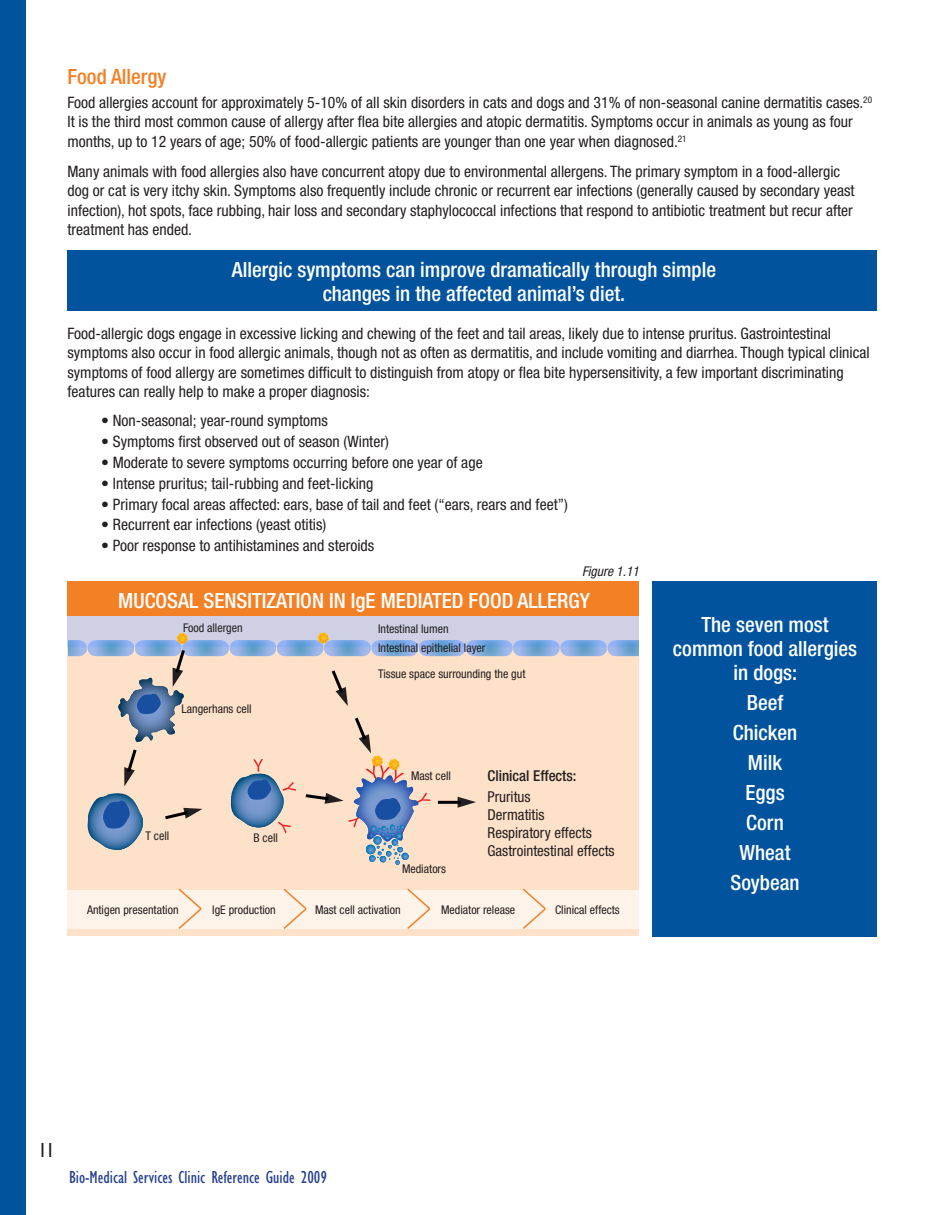
<style>
.page{position:relative;width:945px;height:1215px;background:#fff}
.page>*{position:absolute;margin:0;border:0;box-sizing:border-box;transform-origin:0 0}
.t1{font:500 condensed 21px/24px "Helvetica Neue";color:#fff;text-align:center}
.sub_subhead{font:500 condensed 21px "Helvetica Neue";color:#f48026}
.t2{font:condensed 21px "Gill Sans Std";color:#231f20}
.t3{font:condensed 18px "Gill Sans Std";color:#253f8e}
.sub_subhead-2{font:condensed 15.75px/19.5px "Helvetica Neue";color:#231f20}
.sub_subhead-3{font:condensed 15px "Helvetica Neue";color:#231f20}
.sub_subhead-4{font:500 condensed 15px "Helvetica Neue";color:#231f20}
.t4{font:italic condensed 13.5px "Helvetica Neue";color:#231f20}
.sub_subhead-5{font:condensed 12px "Helvetica Neue";color:#231f20}
</style>
<div class="page">
<div style="left:0;top:0;width:26px;height:1215px;background:#01539e"></div>
<div style="left:68px;top:615px;width:571px;height:32px;background:#d0d0e5"></div>
<div style="left:652px;top:581px;width:226px;height:355px;background:#01539e"></div>
<div style="left:68px;top:647px;width:571px;height:289px;background:#fee1c9"></div>
<svg style="left:68px;top:640px;width:19px;height:16px"></svg>
<svg style="left:88px;top:640px;width:46px;height:16px"></svg>
<svg style="left:182px;top:640px;width:47px;height:16px"></svg>
<svg style="left:229px;top:640px;width:47px;height:16px"></svg>
<svg style="left:277px;top:640px;width:47px;height:16px"></svg>
<svg style="left:324px;top:640px;width:47px;height:16px"></svg>
<svg style="left:371px;top:640px;width:47px;height:16px"></svg>
<svg style="left:419px;top:640px;width:46px;height:16px"></svg>
<svg style="left:466px;top:640px;width:46px;height:16px"></svg>
<svg style="left:88px;top:793px;width:55px;height:57px"></svg>
<svg style="left:231px;top:759px;width:65px;height:75px"></svg>
<svg style="left:317px;top:632px;width:12px;height:12px"></svg>
<svg style="left:117px;top:633px;width:71px;height:153px"></svg>
<svg style="left:165px;top:808px;width:37px;height:12px"></svg>
<svg style="left:331px;top:670px;width:17px;height:36px"></svg>
<svg style="left:305px;top:717px;width:126px;height:148px"></svg>
<div style="left:68px;top:890px;width:572px;height:39px;background:#fef3e9"></div>
<svg style="left:178px;top:888px;width:24px;height:41px"></svg>
<svg style="left:283px;top:888px;width:24px;height:41px"></svg>
<svg style="left:407px;top:888px;width:24px;height:41px"></svg>
<svg style="left:522px;top:888px;width:24px;height:41px"></svg>
<div style="left:68px;top:582px;width:571px;height:34px;background:#f48026"></div>
<svg style="left:513px;top:640px;width:47px;height:16px"></svg>
<svg style="left:560px;top:640px;width:47px;height:16px"></svg>
<svg style="left:608px;top:640px;width:31px;height:16px"></svg>
<svg style="left:458px;top:797px;width:18px;height:11px"></svg>
<hr style="left:438px;top:801px;width:23px;height:3px;background:#000">
<div style="left:67px;top:250px;width:810px;height:61px;background:#01539e"></div>
<p class="sub_subhead" style="left:68px;top:64px;width:101px">Food Allergy</p>
<p class="sub_subhead-2" style="left:68px;top:93px;width:806px">Food allergies account for approximately 5-10% of all skin disorders in cats and dogs and 31% of non-seasonal canine dermatitis cases.<sup>20<br></sup>It is the third most common cause of allergy after flea bite allergies and atopic dermatitis. Symptoms occur in animals as young as four months, up to 12 years of age; 50% of food-allergic patients are younger than one year when diagnosed.<sup>21</sup></p>
<p class="sub_subhead-2" style="left:68px;top:162px;width:789px">Many animals with food allergies also have concurrent atopy due to environmental allergens. The primary symptom in a food-allergic dog or cat is very itchy skin. Symptoms also frequently include chronic or recurrent ear infections (generally caused by secondary yeast infection), hot spots, face rubbing, hair loss and secondary staphylococcal infections that respond to antibiotic treatment but recur after treatment has ended.</p>
<p class="t1" style="left:232px;top:257px;width:486px">Allergic symptoms can improve dramatically through simple</p>
<p class="t1" style="left:323px;top:281px;width:304px">changes in the affected animal’s diet.</p>
<p class="sub_subhead-2" style="left:68px;top:324px;width:804px">Food-allergic dogs engage in excessive licking and chewing of the feet and tail areas, likely due to intense pruritus. Gastrointestinal symptoms also occur in food allergic animals, though not as often as dermatitis, and include vomiting and diarrhea. Though typical clinical symptoms of food allergy are sometimes difficult to distinguish from atopy or flea bite hypersensitivity, a few important discriminating features can really help to make a proper diagnosis:</p>
<p class="sub_subhead-2" style="left:101px;top:410px;width:228px">• Non-seasonal; year-round symptoms</p>
<p class="sub_subhead-2" style="left:101px;top:431px;width:289px">• Symptoms first observed out of season (Winter)</p>
<p class="sub_subhead-2" style="left:101px;top:452px;width:383px">• Moderate to severe symptoms occurring before one year of age</p>
<p class="sub_subhead-2" style="left:101px;top:473px;width:274px">• Intense pruritus; tail-rubbing and feet-licking</p>
<p class="sub_subhead-2" style="left:101px;top:494px;width:468px">• Primary focal areas affected: ears, base of tail and feet (“ears, rears and feet”)</p>
<p class="sub_subhead-2" style="left:101px;top:515px;width:227px">• Recurrent ear infections (yeast otitis)</p>
<p class="sub_subhead-2" style="left:101px;top:536px;width:275px">• Poor response to antihistamines and steroids</p>
<p class="t4" style="left:582px;top:564px;width:58px">Figure 1.11</p>
<p class="t1" style="left:118px;top:588px;width:473px">MUCOSAL SENSITIZATION IN IgE MEDIATED FOOD ALLERGY</p>
<p class="sub_subhead-5" style="left:183px;top:620px;width:61px">Food allergen</p>
<p class="sub_subhead-5" style="left:378px;top:622px;width:72px">Intestinal lumen</p>
<p class="sub_subhead-5" style="left:378px;top:667px;width:149px">Tissue space surrounding the gut</p>
<p class="sub_subhead-5" style="left:378px;top:641px;width:109px">Intestinal epithelial layer</p>
<p class="sub_subhead-5" style="left:182px;top:701px;width:72px">Langerhans cell</p>
<p class="sub_subhead-5" style="left:146px;top:829px;width:25px">T cell</p>
<p class="sub_subhead-5" style="left:254px;top:830px;width:26px">B cell</p>
<p class="sub_subhead-5" style="left:411px;top:769px;width:41px">Mast cell</p>
<p class="sub_subhead-5" style="left:402px;top:862px;width:46px">Mediators</p>
<p class="sub_subhead-4" style="left:488px;top:767px;width:90px">Clinical Effects:</p>
<p class="sub_subhead-3" style="left:488px;top:788px;width:45px">Pruritus</p>
<p class="sub_subhead-3" style="left:488px;top:806px;width:59px">Dermatitis</p>
<p class="sub_subhead-3" style="left:488px;top:824px;width:106px">Respiratory effects</p>
<p class="sub_subhead-3" style="left:488px;top:842px;width:129px">Gastrointestinal effects</p>
<p class="sub_subhead-5" style="left:87px;top:903px;width:93px">Antigen presentation</p>
<p class="sub_subhead-5" style="left:212px;top:903px;width:65px">IgE production</p>
<p class="sub_subhead-5" style="left:315px;top:903px;width:87px">Mast cell activation</p>
<p class="sub_subhead-5" style="left:441px;top:903px;width:76px">Mediator release</p>
<p class="sub_subhead-5" style="left:555px;top:903px;width:66px">Clinical effects</p>
<p class="t1" style="left:673px;top:612px;width:186px">The seven most common food allergies in dogs:</p>
<p class="t1" style="left:747px;top:690px;width:38px">Beef</p>
<p class="t1" style="left:733px;top:720px;width:66px">Chicken</p>
<p class="t1" style="left:748px;top:750px;width:36px">Milk</p>
<p class="t1" style="left:745px;top:780px;width:41px">Eggs</p>
<p class="t1" style="left:746px;top:810px;width:39px">Corn</p>
<p class="t1" style="left:740px;top:840px;width:52px">Wheat</p>
<p class="t1" style="left:730px;top:870px;width:71px">Soybean</p>
<p class="t2" style="left:39px;top:1138px;width:17px">11</p>
<p class="t3" style="left:69px;top:1168px;width:260px">Bio-Medical Services Clinic Reference Guide 2009</p>
</div>
